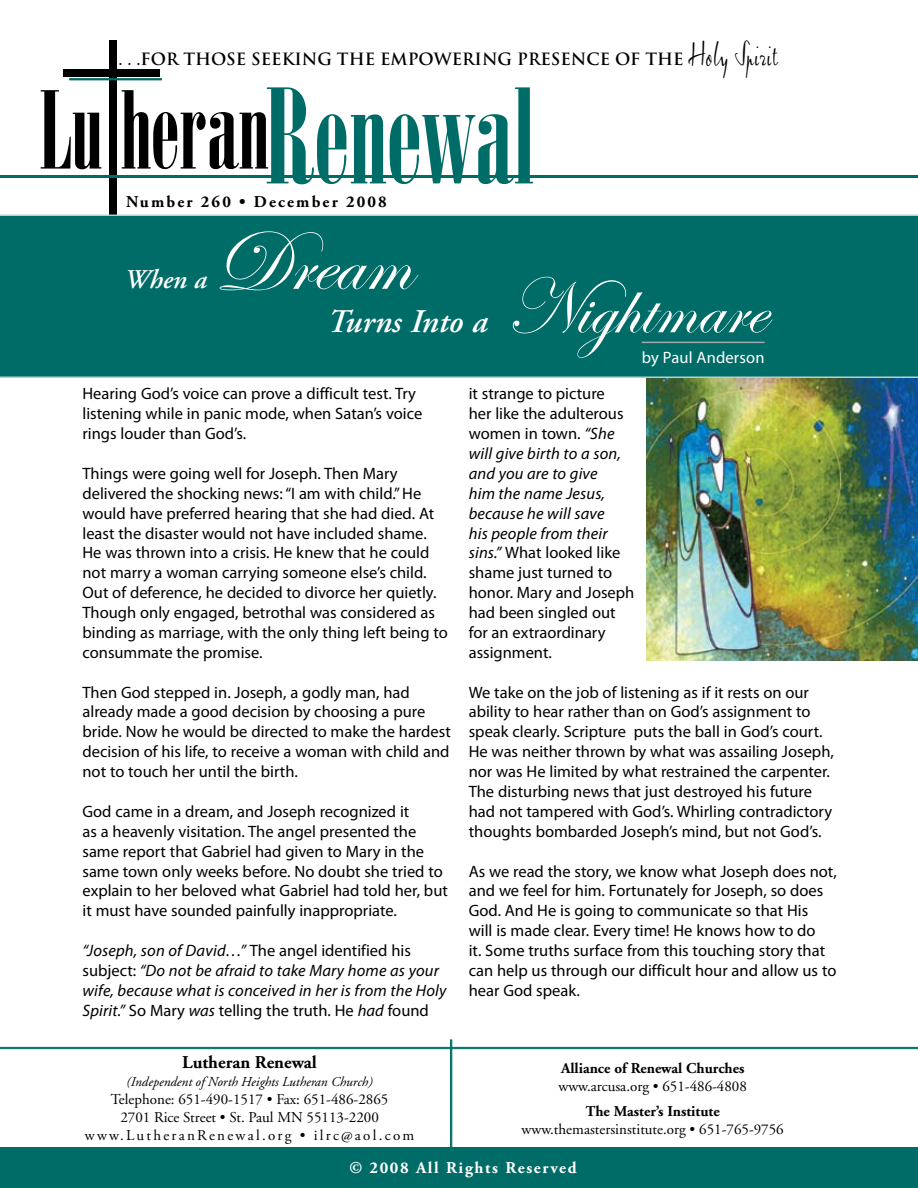
<style>
.page{position:relative;width:918px;height:1188px;background:#fff}
.page>*{position:absolute;margin:0;border:0;box-sizing:border-box;transform-origin:0 0}
.t1{font:87px "Edwardian Script ITC";color:#fff}
.t2{font:79.5px "Edwardian Script ITC";color:#fff}
.t3{font:39px "Amethyste";color:#000}
.t4{font:italic 600 33px "Adobe Garamond Pro";color:#fff}
.t5{font:italic 600 27px "Adobe Garamond Pro";color:#fff}
.t6{font:700 18px "Adobe Garamond";color:#000}
.t7{font:16.5px/20px "Myriad Pro";color:#000}
.t8{font:italic 16.5px/20px "Myriad Pro";letter-spacing:.01em;color:#000}
.t9{font:700 16.5px "Trajan";color:#000}
.t10{font:700 16.5px "Adobe Garamond Pro";letter-spacing:.1em;color:#fff}
.t11{font:700 16.5px "Adobe Garamond Pro";letter-spacing:.13em;color:#000}
.t12{font:16.5px "Myriad Pro";letter-spacing:.01em;color:#fff}
.t13{font:15px/18px "Adobe Garamond";color:#000;text-align:center}
.t14{font:700 15px "Adobe Garamond";color:#000}
.t15{font:15px "Adobe Garamond Pro";letter-spacing:.15em;color:#000}
.t16{font:italic 13.5px "Adobe Garamond";color:#000}
.s1{font-style:normal}
.s2{font-style:italic}
</style>
<div class="page">
<div style="left:0;top:1148px;width:918px;height:40px;background:#006c67"></div>
<svg style="left:41px;top:90px;width:61px;height:79px"></svg>
<div style="left:109px;top:40px;width:7px;height:202px;background:#000"></div>
<div style="left:63px;top:70px;width:97px;height:7px;background:#000"></div>
<div style="left:69px;top:78px;width:93px;height:2px;border:1px solid #006c67"></div>
<hr style="left:0;top:176px;width:918px;height:2px;background:#006c67">
<svg style="left:122px;top:87px;width:411px;height:97px"></svg>
<hr style="left:452px;top:1040px;width:1px;height:117px;background:#006c67">
<hr style="left:451px;top:1040px;width:1px;height:117px;background:#006c67">
<hr style="left:450px;top:1040px;width:1px;height:117px;background:#006c67">
<hr style="left:0;top:1047px;width:918px;height:1px;background:#006c67">
<hr style="left:0;top:1048px;width:918px;height:1px;background:#006c67">
<div style="left:0;top:214px;width:918px;height:164px;background:#006c67"></div>
<hr style="left:642px;top:342px;width:123px;height:1px;background:#a7a9ac">
<img style="left:646px;top:378px;width:272px;height:282px">
<h3 class="t3" style="left:689px;top:35px;width:90px">Holy Spirit</h3>
<p class="t9" style="left:118px;top:49px;width:567px">. . .FOR THOSE SEEKING THE EMPOWERING PRESENCE OF THE</p>
<p class="t11" style="left:126px;top:192px;width:262px">Number 260 • December 2008</p>
<h3 class="t5" style="left:124px;top:264px;width:84px">When a</h3>
<h1 class="t1" style="left:214px;top:214px;width:198px">Dream</h1>
<h3 class="t4" style="left:327px;top:302px;width:162px">Turns Into a</h3>
<h2 class="t2" style="left:506px;top:264px;width:261px">Nightmare</h2>
<p class="t12" style="left:642px;top:348px;width:124px">by Paul Anderson</p>
<p class="t7" style="left:82px;top:384px;width:341px">Hearing God’s voice can prove a difficult test. Try listening while in panic mode, when Satan’s voice rings louder than God’s.</p>
<p class="t7" style="left:82px;top:463px;width:367px">Things were going well for Joseph. Then Mary delivered the shocking news: “I am with child.” He would have preferred hearing that she had died. At least the disaster would not have included shame.<br>He was thrown into a crisis. He knew that he could not marry a woman carrying someone else’s child.<br>Out of deference, he decided to divorce her quietly.<br>Though only engaged, betrothal was considered as binding as marriage, with the only thing left being to consummate the promise.</p>
<p class="t7" style="left:82px;top:682px;width:370px">Then God stepped in. Joseph, a godly man, had already made a good decision by choosing a pure bride. Now he would be directed to make the hardest decision of his life, to receive a woman with child and not to touch her until the birth.</p>
<p class="t7" style="left:82px;top:801px;width:367px">God came in a dream, and Joseph recognized it<br>as a heavenly visitation. The angel presented the same report that Gabriel had given to Mary in the same town only weeks before. No doubt she tried to explain to her beloved what Gabriel had told her, but it must have sounded painfully inappropriate.</p>
<p class="t8" style="left:82px;top:940px;width:365px">“Joseph, son of David…” <span class="s1">The angel identified his subject:</span> “Do not be afraid to take Mary home as your wife, because what is conceived in her is from the Holy Spirit.” <span class="s1">So Mary</span> was <span class="s1">telling the truth. He</span> had <span class="s1">found</span></p>
<p class="t6" style="left:182px;top:1053px;width:136px">Lutheran Renewal</p>
<p class="t16" style="left:127px;top:1075px;width:248px">(Independent of North Heights Lutheran Church)</p>
<p class="t13" style="left:111px;top:1091px;width:279px">Telephone: 651-490-1517 • Fax: 651-486-2865<br>2701 Rice Street • St. Paul MN 55113-2200</p>
<p class="t15" style="left:85px;top:1126px;width:331px">www.LutheranRenewal.org • ilrc@aol.com</p>
<p class="t7" style="left:469px;top:384px;width:167px">it strange to picture<br>her like the adulterous women in town. <span class="s2">“She will give birth to a son, and you are to give<br>him the name Jesus, because he will save<br>his people from their sins.”</span> What looked like shame just turned to honor. Mary and Joseph had been singled out for an extraordinary assignment.</p>
<p class="t7" style="left:469px;top:682px;width:367px">We take on the job of listening as if it rests on our ability to hear rather than on God’s assignment to speak clearly. Scripture puts the ball in God’s court.<br>He was neither thrown by what was assailing Joseph, nor was He limited by what restrained the carpenter.<br>The disturbing news that just destroyed his future had not tampered with God’s. Whirling contradictory thoughts bombarded Joseph’s mind, but not God’s.</p>
<p class="t7" style="left:469px;top:861px;width:370px">As we read the story, we know what Joseph does not, and we feel for him. Fortunately for Joseph, so does God. And He is going to communicate so that His<br>will is made clear. Every time! He knows how to do<br>it. Some truths surface from this touching story that can help us through our difficult hour and allow us to hear God speak.</p>
<p class="t14" style="left:561px;top:1060px;width:185px">Alliance of Renewal Churches</p>
<p class="t13" style="left:558px;top:1078px;width:190px">www.arcusa.org • 651-486-4808</p>
<p class="t14" style="left:586px;top:1103px;width:135px">The Master’s Institute</p>
<p class="t13" style="left:522px;top:1120px;width:264px">www.themastersinstitute.org • 651-765-9756</p>
<p class="t10" style="left:349px;top:1158px;width:229px">© 2008 All Rights Reserved</p>
</div>
